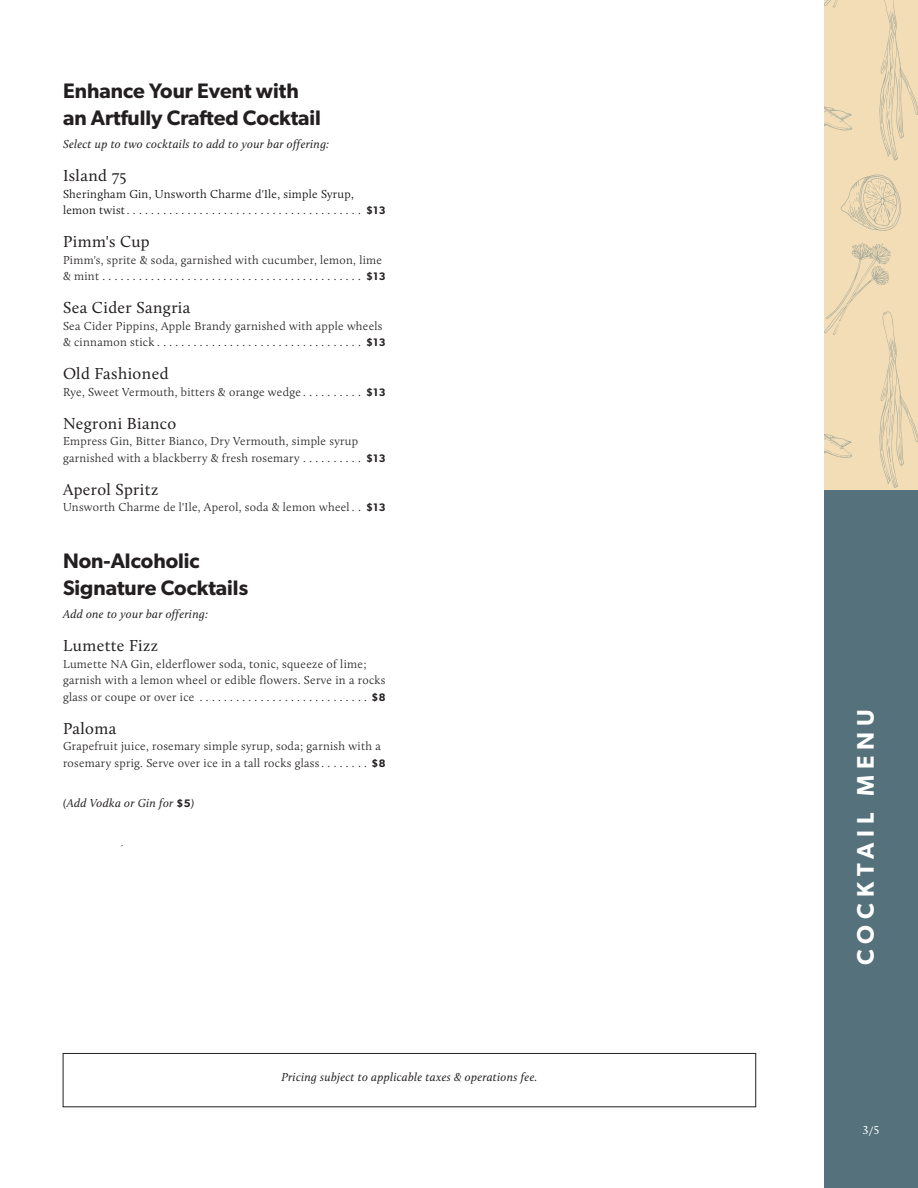
<style>
.page{position:relative;width:918px;height:1188px;background:#fff}
.page>*{position:absolute;margin:0;border:0;box-sizing:border-box;transform-origin:0 0}
.Page_header{font:600 24px "Gibson";letter-spacing:.25em;color:#fff}
.body{font:600 21px/27px "Gibson";color:#231f20}
.Dish_Heads{font:16.5px "Calluna";letter-spacing:.025em;color:#231f20}
.body-2{font:300 12px/16.5px "Calluna";letter-spacing:.025em;color:#231f20}
.body-3{font:italic 12px "Calluna";letter-spacing:.025em;color:#231f20}
.body-4{font:300 12px/16.5px "Calluna";letter-spacing:.025em;color:#040503}
.page_numbers{font:12px "Calluna";color:#fff}
.s1{color:#231f20}
.s2{font-family:"Gibson";font-weight:600;font-size:10.95px;color:#231f20}
.s3{font-family:"Gibson";font-weight:600;font-size:10.95px}
.s4{font-family:"Gibson";font-weight:600;font-style:normal;font-size:10.95px}
</style>
<div class="page">
<div style="left:824px;top:490px;width:94px;height:698px;background:#54717c"></div>
<div style="left:824px;top:0;width:94px;height:490px;background:#f2ddb6"></div>
<svg style="left:841px;top:174px;width:60px;height:57px"></svg>
<svg style="left:824px;top:0;width:94px;height:160px"></svg>
<svg style="left:824px;top:243px;width:94px;height:245px"></svg>
<div style="left:63px;top:1053px;width:693px;height:54px;border:1px solid #231f20"></div>
<p class="body" style="left:63px;top:77px;width:260px">Enhance Your Event with an Artfully Crafted Cocktail</p>
<p class="body-3" style="left:63px;top:137px;width:268px">Select up to two cocktails to add to your bar offering:</p>
<p class="Dish_Heads" style="left:63px;top:166px;width:65px">Island 75</p>
<p class="body-4" style="left:63px;top:185px;width:324px">Sheringham Gin, Unsworth Charme d'Ile, simple Syrup, lemon twist <span class="s1">. . . . . . . . . . . . . . . . . . . . . . . . . . . . . . . . . . . . . . .</span> <span class="s2">$13</span></p>
<p class="Dish_Heads" style="left:63px;top:232px;width:88px">Pimm's Cup</p>
<p class="body-2" style="left:63px;top:251px;width:324px">Pimm's, sprite &amp; soda, garnished with cucumber, lemon, lime &amp; mint . . . . . . . . . . . . . . . . . . . . . . . . . . . . . . . . . . . . . . . . . . . <span class="s3">$13</span></p>
<p class="Dish_Heads" style="left:63px;top:298px;width:129px">Sea Cider Sangria</p>
<p class="body-2" style="left:63px;top:317px;width:324px">Sea Cider Pippins, Apple Brandy garnished with apple wheels &amp; cinnamon stick . . . . . . . . . . . . . . . . . . . . . . . . . . . . . . . . . . <span class="s3">$13</span></p>
<p class="Dish_Heads" style="left:63px;top:364px;width:107px">Old Fashioned</p>
<p class="body-2" style="left:63px;top:383px;width:324px">Rye, Sweet Vermouth, bitters &amp; orange wedge . . . . . . . . . . <span class="s3">$13</span></p>
<p class="Dish_Heads" style="left:63px;top:413px;width:115px">Negroni Bianco</p>
<p class="body-2" style="left:63px;top:433px;width:324px">Empress Gin, Bitter Bianco, Dry Vermouth, simple syrup garnished with a blackberry &amp; fresh rosemary . . . . . . . . . . <span class="s3">$13</span></p>
<p class="Dish_Heads" style="left:63px;top:479px;width:97px">Aperol Spritz</p>
<p class="body-2" style="left:63px;top:499px;width:324px">Unsworth Charme de l'Ile, Aperol, soda &amp; lemon wheel . . <span class="s3">$13</span></p>
<p class="body" style="left:63px;top:547px;width:187px">Non-Alcoholic<br>Signature Cocktails</p>
<p class="body-3" style="left:63px;top:607px;width:147px">Add one to your bar offering:</p>
<p class="Dish_Heads" style="left:63px;top:636px;width:97px">Lumette Fizz</p>
<p class="body-2" style="left:63px;top:655px;width:324px">Lumette NA Gin, elderflower soda, tonic, squeeze of lime; garnish with a lemon wheel or edible flowers. Serve in a rocks glass or coupe or over ice . . . . . . . . . . . . . . . . . . . . . . . . . . . . <span class="s3">$8</span></p>
<p class="Dish_Heads" style="left:63px;top:718px;width:55px">Paloma</p>
<p class="body-2" style="left:63px;top:738px;width:324px">Grapefruit juice, rosemary simple syrup, soda; garnish with a rosemary sprig. Serve over ice in a tall rocks glass . . . . . . . . <span class="s3">$8</span></p>
<p class="body-3" style="left:63px;top:795px;width:133px">(Add Vodka or Gin for <span class="s4">$5</span>)</p>
<p class="body-3" style="left:281px;top:1069px;width:257px">Pricing subject to applicable taxes &amp; operations fee.</p>
<p class="Page_header" style="left:851px;top:965px;width:257px;rotate:-90deg">COCKTAIL MENU</p>
<p class="page_numbers" style="left:863px;top:1123px;width:19px">3/5</p>
</div>
